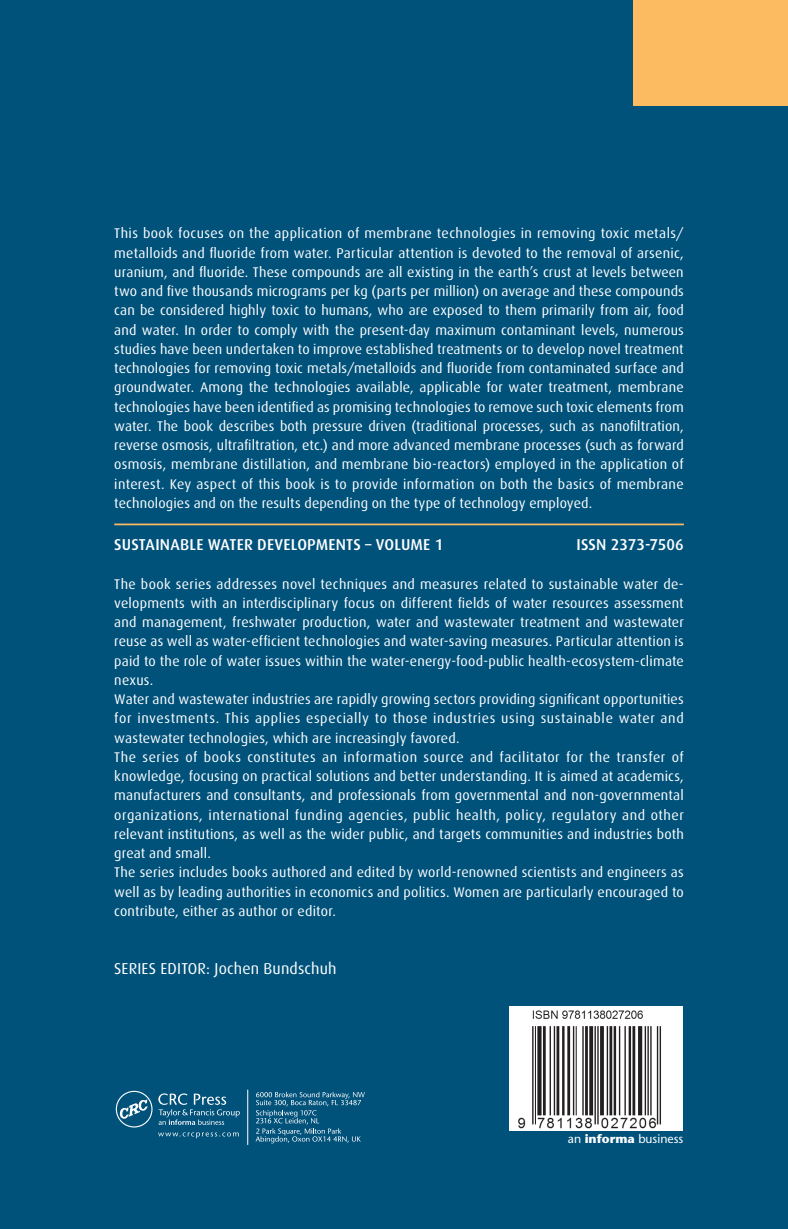
<style>
.page{position:relative;width:788px;height:1229px;background:#fff}
.page>*{position:absolute;margin:0;border:0;box-sizing:border-box;transform-origin:0 0}
.t1{font:500 15.75px "Dax";letter-spacing:.01em;color:#fff}
.t2{font:15.75px "Dax";letter-spacing:.01em;color:#fff}
.t3{font:14px/19.2px "Dax";letter-spacing:.015em;color:#fff}
.t4{font:12.25px "Stone Sans";color:#fff}
.s1{font-weight:700}
</style>
<div class="page">
<div style="left:0;top:0;width:787px;height:1229px;background:#00527b"></div>
<hr style="left:114px;top:523px;width:569px;height:2px;background:#fcba61">
<svg style="left:158px;top:1132px;width:81px;height:6px"></svg>
<hr style="left:247px;top:1089px;width:1px;height:55px;background:#fff">
<div style="left:116px;top:1090px;width:36px;height:37px;border:1px solid #fff;border-radius:50%"></div>
<svg style="left:120px;top:1099px;width:28px;height:19px"></svg>
<svg style="left:158px;top:1093px;width:82px;height:32px"></svg>
<svg style="left:255px;top:1091px;width:110px;height:52px"></svg>
<div style="left:509px;top:1006px;width:173px;height:124px;background:#fff"></div>
<img style="left:518px;top:1010px;width:143px;height:119px">
<div style="left:633px;top:0;width:154px;height:106px;background:#fcba61"></div>
<p class="t3" style="left:114px;top:224px;width:571px;text-align:justify">This book focuses on the application of membrane technologies in removing toxic metals/ metalloids and fluoride from water. Particular attention is devoted to the removal of arsenic, uranium, and fluoride. These compounds are all existing in the earth’s crust at levels between two and five thousands micrograms per kg (parts per million) on average and these compounds can be considered highly toxic to humans, who are exposed to them primarily from air, food and water. In order to comply with the present-day maximum contaminant levels, numerous studies have been undertaken to improve established treatments or to develop novel treatment technologies for removing toxic metals/metalloids and fluoride from contaminated surface and groundwater. Among the technologies available, applicable for water treatment, membrane technologies have been identified as promising technologies to remove such toxic elements from water. The book describes both pressure driven (traditional processes, such as nanofiltration, reverse osmosis, ultrafiltration, etc.) and more advanced membrane processes (such as forward osmosis, membrane distillation, and membrane bio-reactors) employed in the application of interest. Key aspect of this book is to provide information on both the basics of membrane technologies and on the results depending on the type of technology employed.</p>
<p class="t1" style="left:114px;top:536px;width:330px">SUSTAINABLE WATER DEVELOPMENTS – VOLUME 1</p>
<p class="t1" style="left:576px;top:536px;width:109px">ISSN 2373-7506</p>
<p class="t3" style="left:114px;top:574px;width:571px">The book series addresses novel techniques and measures related to sustainable water de&shy;velopments with an interdisciplinary focus on different fields of water resources assessment and management, freshwater production, water and wastewater treatment and wastewater reuse as well as water-efficient technologies and water-saving measures. Particular attention is paid to the role of water issues within the water-energy-food-public health-ecosystem-climate nexus.<br>Water and wastewater industries are rapidly growing sectors providing significant opportunities for investments. This applies especially to those industries using sustainable water and wastewater technologies, which are increasingly favored.<br>The series of books constitutes an information source and facilitator for the transfer of knowledge, focusing on practical solutions and better understanding. It is aimed at academics, manufacturers and consultants, and professionals from governmental and non-governmental organizations, international funding agencies, public health, policy, regulatory and other relevant institutions, as well as the wider public, and targets communities and industries both great and small.<br>The series includes books authored and edited by world-renowned scientists and engineers as well as by leading authorities in economics and politics. Women are particularly encouraged to contribute, either as author or editor.</p>
<p class="t2" style="left:114px;top:959px;width:224px">SERIES EDITOR: Jochen Bundschuh</p>
<p class="t4" style="left:568px;top:1131px;width:117px">an <span class="s1">informa</span> business</p>
</div>
